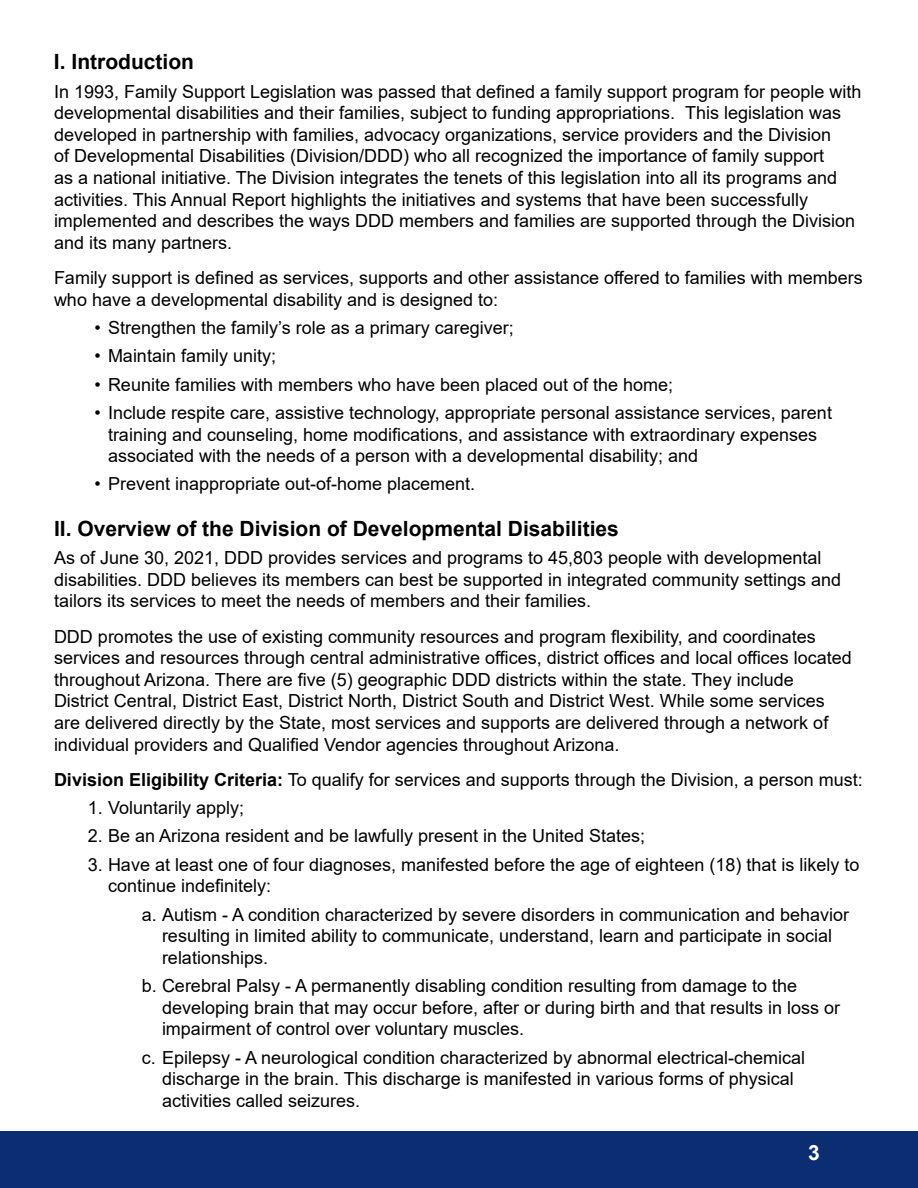
<style>
.page{position:relative;width:918px;height:1188px;background:#fff}
.page>*{position:absolute;margin:0;border:0;box-sizing:border-box;transform-origin:0 0}
.t1{font:700 21px "Arial";color:#000}
.t2{font:700 21px "Arial";color:#fff}
.t3{font:18px/21.6px "Arial";color:#000}
.s1{font-weight:700}
</style>
<div class="page">
<div style="left:0;top:1131px;width:918px;height:57px;background:#0b2d72"></div>
<p class="t1" style="left:54px;top:47px;width:142px">I. Introduction</p>
<p class="t3" style="left:54px;top:80px;width:809px">In 1993, Family Support Legislation was passed that defined a family support program for people with developmental disabilities and their families, subject to funding appropriations. This legislation was developed in partnership with families, advocacy organizations, service providers and the Division<br>of Developmental Disabilities (Division/DDD) who all recognized the importance of family support<br>as a national initiative. The Division integrates the tenets of this legislation into all its programs and activities. This Annual Report highlights the initiatives and systems that have been successfully implemented and describes the ways DDD members and families are supported through the Division and its many partners.</p>
<p class="t3" style="left:54px;top:267px;width:810px">Family support is defined as services, supports and other assistance offered to families with members who have a developmental disability and is designed to:</p>
<p class="t3" style="left:94px;top:317px;width:421px">• Strengthen the family’s role as a primary caregiver;</p>
<p class="t3" style="left:94px;top:345px;width:183px">• Maintain family unity;</p>
<p class="t3" style="left:94px;top:373px;width:580px">• Reunite families with members who have been placed out of the home;</p>
<p class="t3" style="left:108px;top:402px;width:726px;text-indent:-14px">• Include respite care, assistive technology, appropriate personal assistance services, parent training and counseling, home modifications, and assistance with extraordinary expenses associated with the needs of a person with a developmental disability; and</p>
<p class="t3" style="left:94px;top:473px;width:382px">• Prevent inappropriate out-of-home placement.</p>
<p class="t1" style="left:54px;top:514px;width:566px">II. Overview of the Division of Developmental Disabilities</p>
<p class="t3" style="left:54px;top:547px;width:789px">As of June 30, 2021, DDD provides services and programs to 45,803 people with developmental disabilities. DDD believes its members can best be supported in integrated community settings and tailors its services to meet the needs of members and their families.</p>
<p class="t3" style="left:54px;top:625px;width:799px">DDD promotes the use of existing community resources and program flexibility, and coordinates services and resources through central administrative offices, district offices and local offices located throughout Arizona. There are five (5) geographic DDD districts within the state. They include District Central, District East, District North, District South and District West. While some services are delivered directly by the State, most services and supports are delivered through a network of individual providers and Qualified Vendor agencies throughout Arizona.</p>
<p class="t3" style="left:54px;top:768px;width:810px"><span class="s1">Division Eligibility Criteria:</span> To qualify for services and supports through the Division, a person must:</p>
<p class="t3" style="left:88px;top:797px;width:158px">1. Voluntarily apply;</p>
<p class="t3" style="left:88px;top:825px;width:559px">2. Be an Arizona resident and be lawfully present in the United States;</p>
<p class="t3" style="left:108px;top:854px;width:753px;text-indent:-20px">3. Have at least one of four diagnoses, manifested before the age of eighteen (18) that is likely to continue indefinitely:</p>
<p class="t3" style="left:162px;top:903px;width:689px;text-indent:-20px">a. Autism - A condition characterized by severe disorders in communication and behavior resulting in limited ability to communicate, understand, learn and participate in social relationships.</p>
<p class="t3" style="left:162px;top:975px;width:680px;text-indent:-20px">b. Cerebral Palsy - A permanently disabling condition resulting from damage to the developing brain that may occur before, after or during birth and that results in loss or impairment of control over voluntary muscles.</p>
<p class="t3" style="left:162px;top:1047px;width:645px;text-indent:-20px">c. Epilepsy - A neurological condition characterized by abnormal electrical-chemical discharge in the brain. This discharge is manifested in various forms of physical activities called seizures.</p>
<p class="t2" style="left:808px;top:1138px;width:13px">3</p>
</div>
